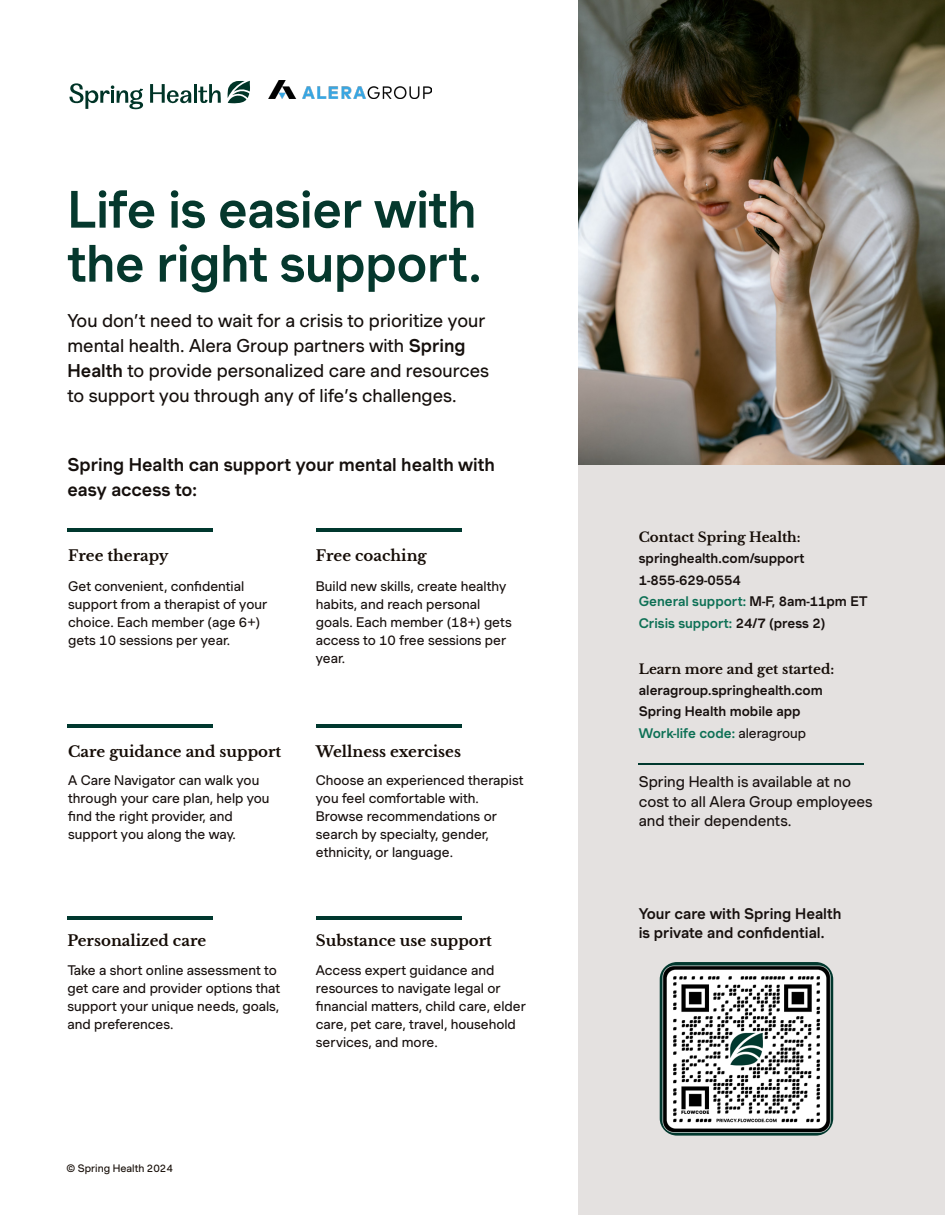
<style>
.page{position:relative;width:945px;height:1215px;background:#fff}
.page>*{position:absolute;margin:0;border:0;box-sizing:border-box;transform-origin:0 0}
.t1{font:500 51px/54px "Muoto";letter-spacing:-.01em;color:#05382d}
.paragraph_1{font:18px/24.8px "Muoto";color:#150f0c}
.paragraph_1_bold{font:500 18px/24.8px "Muoto";color:#150f0c}
.title_paragraph{font:700 15px "Libre Baskerville";color:#150c06}
.Paragraph_Style_1{font:15px/19.5px "Muoto";color:#17100e}
.t2{font:500 15px/19.5px "Muoto";color:#17100e}
.paragraph{font:13.5px/18px "Muoto";color:#17100e}
.title_paragraph-2{font:13.5px/18px "Muoto";color:#17100e}
.paragraph_left{font:500 13.5px "Muoto";color:#17100e}
.paragraph_left-2{font:500 13.5px "Muoto";color:#0d7055}
.paragraph_title_left{font:700 13.5px "Libre Baskerville";color:#150c06}
.text{font:10.5px "Muoto";color:#150c06}
.s1{font-weight:500}
.s2{color:#17100e}
.s3{font-weight:400;color:#17100e}
</style>
<div class="page">
<div style="left:578px;top:446px;width:367px;height:769px;background:#e4e1e0"></div>
<hr style="left:68px;top:529px;width:145px;height:3px;background:#00382e">
<hr style="left:638px;top:763px;width:226px;height:2px;background:#00382e">
<hr style="left:317px;top:529px;width:145px;height:3px;background:#00382e">
<hr style="left:68px;top:724px;width:145px;height:3px;background:#00382e">
<hr style="left:317px;top:724px;width:145px;height:3px;background:#00382e">
<hr style="left:68px;top:917px;width:145px;height:3px;background:#00382e">
<hr style="left:317px;top:916px;width:145px;height:3px;background:#00382e">
<img style="left:269px;top:80px;width:163px;height:19px">
<img style="left:578px;top:1px;width:367px;height:464px">
<img style="left:660px;top:962px;width:173px;height:174px">
<svg style="left:150px;top:84px;width:41px;height:20px"></svg>
<svg style="left:198px;top:84px;width:23px;height:19px"></svg>
<hr style="left:194px;top:84px;width:3px;height:19px;background:#003427">
<svg style="left:228px;top:81px;width:22px;height:22px"></svg>
<svg style="left:70px;top:83px;width:74px;height:26px"></svg>
<p class="t1" style="left:68px;top:181px;width:415px">Life is easier with the right support.</p>
<p class="paragraph_1" style="left:68px;top:308px;width:423px">You don’t need to wait for a crisis to prioritize your mental health. Alera Group partners with <span class="s1">Spring Health</span> to provide personalized care and resources to support you through any of life’s challenges.</p>
<p class="paragraph_1_bold" style="left:68px;top:452px;width:429px">Spring Health can support your mental health with easy access to:</p>
<p class="title_paragraph" style="left:68px;top:546px;width:102px">Free therapy</p>
<p class="paragraph" style="left:68px;top:576px;width:201px">Get convenient, confidential support from a therapist of your choice. Each member (age 6+) gets 10 sessions per year.</p>
<p class="title_paragraph" style="left:68px;top:742px;width:214px">Care guidance and support</p>
<p class="paragraph" style="left:68px;top:771px;width:203px">A Care Navigator can walk you through your care plan, help you find the right provider, and support you along the way.</p>
<p class="title_paragraph" style="left:68px;top:931px;width:140px">Personalized care</p>
<p class="title_paragraph-2" style="left:68px;top:961px;width:214px">Take a short online assessment to get care and provider options that support your unique needs, goals, and preferences.</p>
<p class="title_paragraph" style="left:316px;top:546px;width:112px">Free coaching</p>
<p class="paragraph" style="left:316px;top:576px;width:197px">Build new skills, create healthy habits, and reach personal goals. Each member (18+) gets access to 10 free sessions per year.</p>
<p class="title_paragraph" style="left:316px;top:742px;width:147px">Wellness exercises</p>
<p class="paragraph" style="left:316px;top:771px;width:209px">Choose an experienced therapist you feel comfortable with.<br>Browse recommendations or search by specialty, gender, ethnicity, or language.</p>
<p class="title_paragraph" style="left:316px;top:931px;width:178px">Substance use support</p>
<p class="paragraph" style="left:316px;top:961px;width:212px">Access expert guidance and resources to navigate legal or financial matters, child care, elder care, pet care, travel, household services, and more.</p>
<p class="text" style="left:66px;top:1161px;width:108px">© Spring Health 2024</p>
<p class="paragraph_title_left" style="left:639px;top:529px;width:163px">Contact Spring Health:</p>
<p class="paragraph_left" style="left:639px;top:548px;width:167px">springhealth.com/support</p>
<p class="paragraph_left" style="left:639px;top:570px;width:104px">1-855-629-0554</p>
<p class="paragraph_left-2" style="left:639px;top:591px;width:230px">General support: <span class="s2">M-F, 8am-11pm ET</span></p>
<p class="paragraph_left-2" style="left:639px;top:613px;width:188px">Crisis support: <span class="s2">24/7 (press 2)</span></p>
<p class="paragraph_title_left" style="left:639px;top:661px;width:197px">Learn more and get started:</p>
<p class="paragraph_left" style="left:639px;top:680px;width:185px">aleragroup.springhealth.com</p>
<p class="paragraph_left" style="left:639px;top:701px;width:163px">Spring Health mobile app</p>
<p class="paragraph_left-2" style="left:639px;top:723px;width:169px">Work-life code: <span class="s3">aleragroup</span></p>
<p class="Paragraph_Style_1" style="left:639px;top:772px;width:235px">Spring Health is available at no cost to all Alera Group employees and their dependents.</p>
<p class="t2" style="left:639px;top:903px;width:204px">Your care with Spring Health is private and confidential.</p>
</div>
